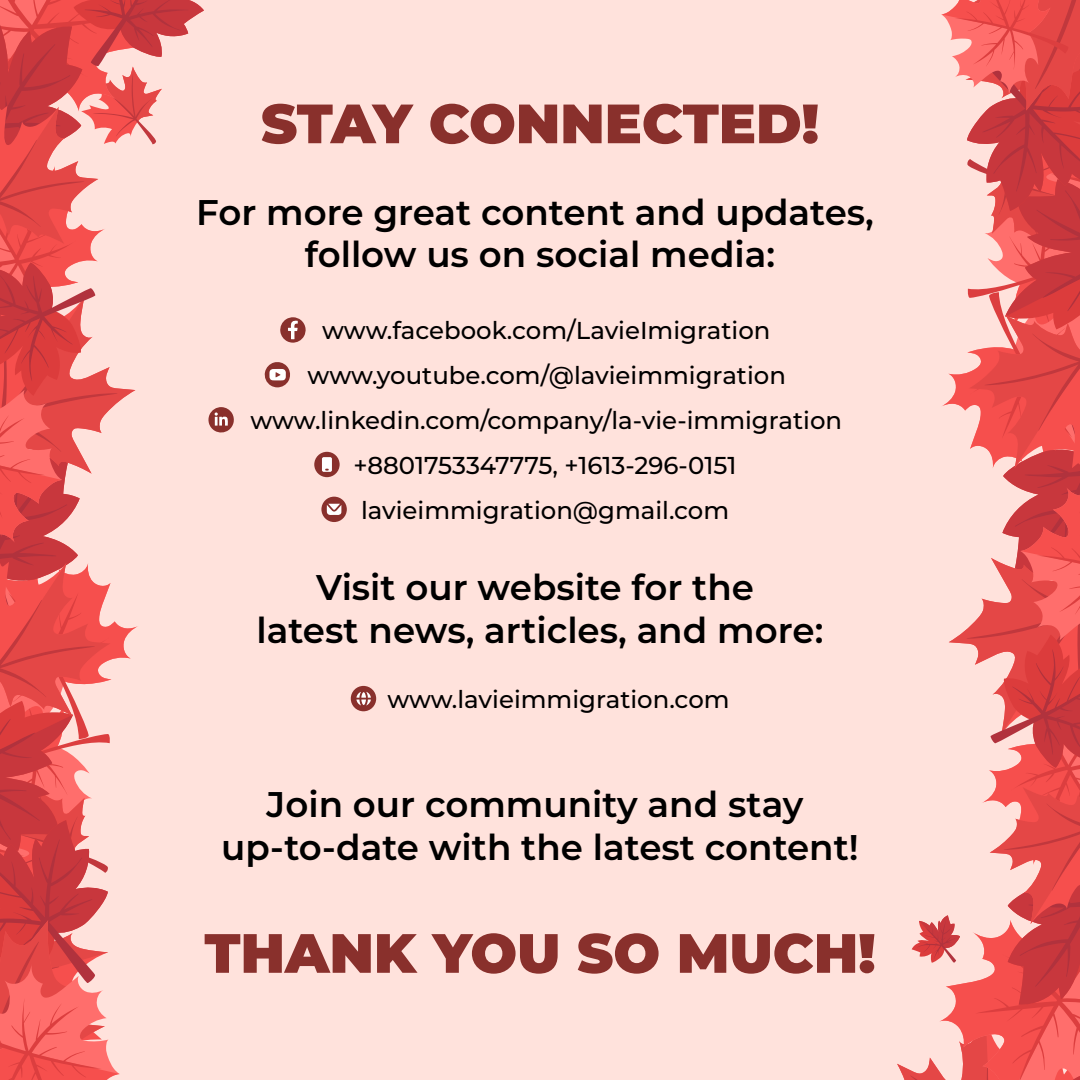
<style>
.page{position:relative;width:1080px;height:1080px;background:#ffe2dc}
.page>*{position:absolute;margin:0;border:0;box-sizing:border-box;transform-origin:0 0}
.t1{font:900 55.2px "Montserrat";color:#89302c}
.t2{font:600 35.6px/42.8px "Montserrat";color:#000;text-align:center}
.t3{font:500 24.4px/44.8px "Montserrat";color:#000;text-align:center}
</style>
<div class="page">
<svg style="left:897px;top:0;width:183px;height:1080px"></svg>
<svg style="left:280px;top:317px;width:26px;height:26px"></svg>
<svg style="left:264px;top:362px;width:26px;height:25px"></svg>
<svg style="left:0;top:0;width:234px;height:1080px"></svg>
<div style="left:314px;top:452px;width:26px;height:25px;background:#89302c;border-radius:50%"></div>
<svg style="left:322px;top:457px;width:10px;height:15px"></svg>
<div style="left:321px;top:497px;width:26px;height:25px;background:#89302c;border-radius:50%"></div>
<svg style="left:327px;top:504px;width:14px;height:11px"></svg>
<div style="left:351px;top:686px;width:25px;height:25px;background:#89302c;border-radius:50%"></div>
<svg style="left:356px;top:692px;width:15px;height:14px"></svg>
<h1 class="t1" style="left:261px;top:82px;width:560px">STAY CONNECTED!</h1>
<h2 class="t2" style="left:196px;top:189px;width:679px">For more great content and updates, follow us on social media:</h2>
<p class="t3" style="left:250px;top:307px;width:593px">www.facebook.com/LavieImigration www.youtube.com/@lavieimmigration www.linkedin.com/company/la-vie-immigration +8801753347775, +1613-296-0151 lavieimmigration@gmail.com</p>
<h2 class="t2" style="left:257px;top:564px;width:568px">Visit our website for the<br>latest news, articles, and more:</h2>
<p class="t3" style="left:387px;top:676px;width:344px">www.lavieimmigration.com</p>
<h2 class="t2" style="left:221px;top:782px;width:639px">Join our community and stay up-to-date with the latest content!</h2>
<h1 class="t1" style="left:204px;top:912px;width:673px">THANK YOU SO MUCH!</h1>
</div>
